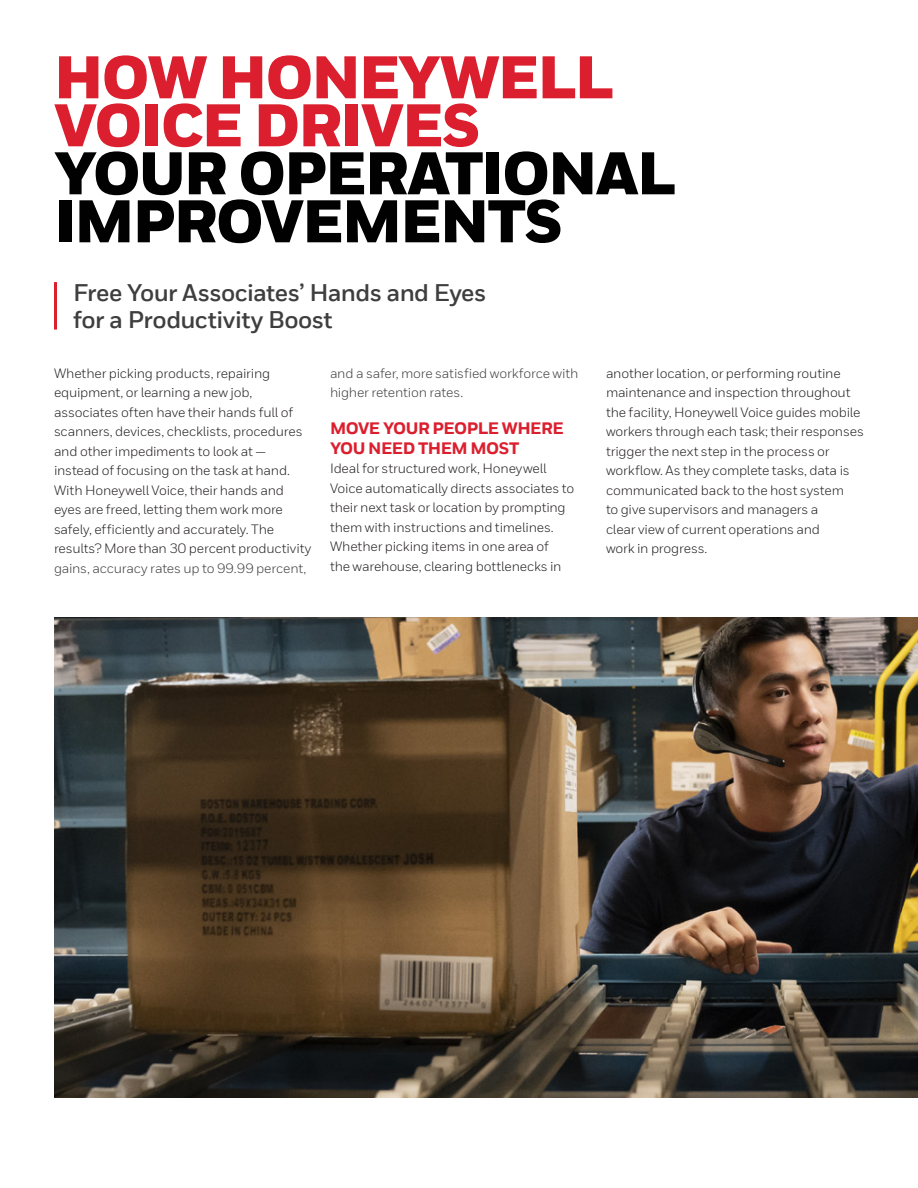
<style>
.page{position:relative;width:918px;height:1188px;background:#fff}
.page>*{position:absolute;margin:0;border:0;box-sizing:border-box;transform-origin:0 0}
._06_Inside__Heading{font:900 60px/48px "Honeywell Sans";letter-spacing:-.03em;color:#010101}
._08_Inside__Intro_Te{font:700 24px/27px "Honeywell Sans TT";letter-spacing:-.025em;color:#3e3e3f}
._09_Inside__Body_Hea{font:800 16.5px/19.5px "Honeywell Sans TT";letter-spacing:-.03em;color:#dc1f2e}
._10_Inside__Body_Tex{font:13.5px/19.5px "Honeywell Sans TT";letter-spacing:-.015em;color:#231f20}
._10_Inside__Body_Tex-2{font:13.5px/19.5px "Honeywell Sans TT";letter-spacing:-.015em;color:#3e3e3f}
.s1{color:#dc1f2e}
.s2{color:#3e3e3f}
</style>
<div class="page">
<img style="left:54px;top:618px;width:864px;height:479px">
<hr style="left:54px;top:282px;width:3px;height:48px;background:#dc1f2e">
<p class="_06_Inside__Heading" style="left:54px;top:56px;width:624px"><span class="s1">HOW HONEYWELL<br>VOICE DRIVES<br></span>YOUR OPERATIONAL<br>IMPROVEMENTS</p>
<p class="_08_Inside__Intro_Te" style="left:73px;top:279px;width:415px">Free Your Associates’ Hands and Eyes for a Productivity Boost</p>
<p class="_10_Inside__Body_Tex" style="left:54px;top:363px;width:259px">Whether picking products, repairing equipment, or learning a new job, associates often have their hands full of scanners, devices, checklists, procedures and other impediments to look at — instead of focusing on the task at hand.<br>With Honeywell Voice, their hands and eyes are freed, letting them work more safely, efficiently and accurately. The results? More than 30 percent productivity <span class="s2">gains, accuracy rates up to 99.99 percent,</span></p>
<p class="_10_Inside__Body_Tex-2" style="left:330px;top:363px;width:250px">and a safer, more satisfied workforce with higher retention rates.</p>
<p class="_10_Inside__Body_Tex" style="left:606px;top:363px;width:259px">another location, or performing routine maintenance and inspection throughout the facility, Honeywell Voice guides mobile workers through each task; their responses trigger the next step in the process or workflow. As they complete tasks, data is communicated back to the host system<br>to give supervisors and managers a<br>clear view of current operations and<br>work in progress.</p>
<p class="_09_Inside__Body_Hea" style="left:330px;top:419px;width:235px">MOVE YOUR PEOPLE WHERE<br>YOU NEED THEM MOST</p>
<p class="_10_Inside__Body_Tex" style="left:330px;top:459px;width:246px">Ideal for structured work, Honeywell Voice automatically directs associates to their next task or location by prompting them with instructions and timelines.<br>Whether picking items in one area of<br>the warehouse, clearing bottlenecks in</p>
</div>
